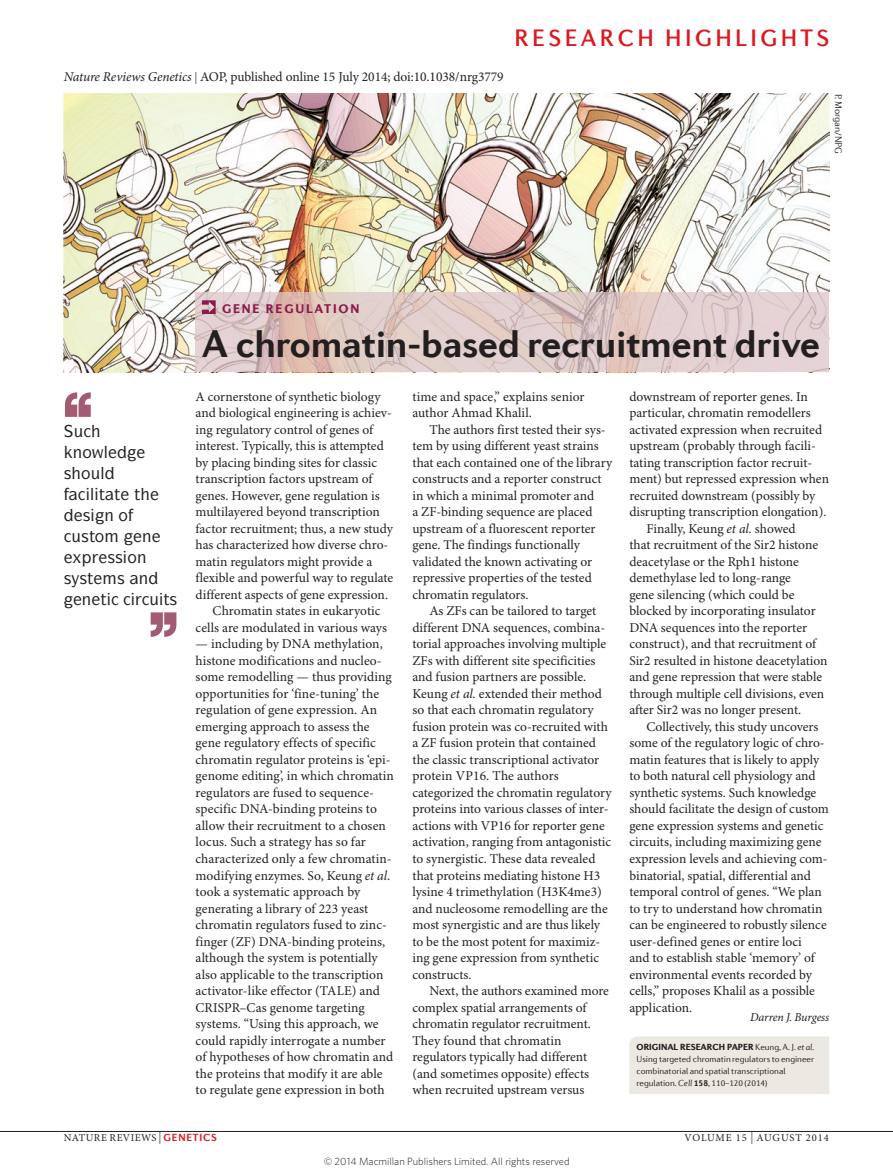
<style>
.page{position:relative;width:893px;height:1174px;background:#fff}
.page>*{position:absolute;margin:0;border:0;box-sizing:border-box;transform-origin:0 0}
.t1{font:700 39px "Diverda Sans Com";letter-spacing:-.01em;color:#231f20}
.sectionheader{font:500 24px "Diverda Sans Com";letter-spacing:.14em;color:#dc1820}
.pulloutquote{font:500 16.5px "ITC Symbol Std";color:#231f20}
.bodyindent{font:13.5px/16.5px "Minion Pro";color:#231f20}
.bodyfirst{font:13.5px/16.5px "Minion Pro";color:#231f20}
.ministrap{font:900 12.75px "Diverda Sans Com";letter-spacing:.14em;color:#891c4d}
.author{font:italic 12px "Minion Pro";letter-spacing:-.015em;color:#231f20}
.t2{font:300 10.5px "Whitney";color:#1d1d1b}
.t3{font:10.5px "Minion Pro";letter-spacing:.04em;color:#231f20}
.t4{font:10.5px "Minion Pro";letter-spacing:.085em;color:#231f20}
.creditstyle{font:300 9.75px "Diverda Sans Com";letter-spacing:-.005em;color:#231f20}
.webbody{font:300 9px/12px "Diverda Sans Com";letter-spacing:-.005em;color:#231f20}
.s1{font-style:italic}
.s2{font-size:12px}
.s3{font-weight:900}
.s4{font-weight:700}
.s5{font-family:"Diverda Sans Com";font-weight:700;color:#dc1820}
</style>
<div class="page">
<svg style="left:65px;top:392px;width:26px;height:25px"></svg>
<img style="left:64px;top:94px;width:765px;height:278px">
<svg style="left:196px;top:292px;width:633px;height:80px;background:#dfc9c7"></svg>
<hr style="left:0;top:1131px;width:893px;height:1px;background:#231f20">
<svg style="left:202px;top:300px;width:14px;height:14px"></svg>
<div style="left:629px;top:1036px;width:200px;height:58px;background:#ece8e2"></div>
<svg style="left:150px;top:612px;width:26px;height:25px"></svg>
<p class="bodyindent" style="left:64px;top:69px;width:441px"><span class="s1">Nature Reviews Genetics</span> <span class="s2">|</span> AOP, published online 15 July 2014; doi:10.1038/nrg3779</p>
<p class="sectionheader" style="left:514px;top:24px;width:316px">RESEARCH HIGHLIGHTS</p>
<p class="creditstyle" style="left:844px;top:94px;width:62px;rotate:90deg">P. Morgan/NPG</p>
<p class="pulloutquote" style="left:73px;top:441px;width:37px">■□ ●</p>
<p class="pulloutquote" style="left:64px;top:462px;width:42px">▲ □◆●</p>
<p class="pulloutquote" style="left:90px;top:483px;width:52px">●▼▼ ▼</p>
<p class="pulloutquote" style="left:83px;top:504px;width:47px">▲ ■ □</p>
<p class="pulloutquote" style="left:72px;top:525px;width:34px">◆▲▼□</p>
<p class="pulloutquote" style="left:142px;top:525px;width:11px">■</p>
<p class="pulloutquote" style="left:107px;top:546px;width:41px">▲▲ □■</p>
<p class="pulloutquote" style="left:64px;top:567px;width:31px">▲ ▲▼</p>
<p class="pulloutquote" style="left:149px;top:588px;width:29px">◆▼▲</p>
<p class="ministrap" style="left:222px;top:300px;width:139px">GENE REGULATION</p>
<p class="t1" style="left:202px;top:321px;width:620px">A chromatin-based recruitment drive</p>
<p class="bodyfirst" style="left:196px;top:389px;width:199px">A cornerstone of synthetic biology and biological engineering is achiev&shy;ing regulatory control of genes of interest. Typically, this is attempted by placing binding sites for classic transcription factors upstream of genes. However, gene regulation is multilayered beyond transcription factor recruitment; thus, a new study has characterized how diverse chro&shy;matin regulators might provide a flexible and powerful way to regulate different aspects of gene expression.</p>
<p class="bodyindent" style="left:196px;top:603px;width:193px;text-indent:17px">Chromatin states in eukaryotic cells are modulated in various ways</p>
<p class="bodyindent" style="left:196px;top:636px;width:200px">— including by DNA methylation, histone modifications and nucleo&shy;some remodelling — thus providing opportunities for ‘fine-tuning’ the regulation of gene expression. An emerging approach to assess the gene regulatory effects of specific chromatin regulator proteins is ‘epi&shy;genome editing’, in which chromatin regulators are fused to sequence&shy;specific DNA-binding proteins to allow their recruitment to a chosen locus. Such a strategy has so far characterized only a few chromatin&shy;modifying enzymes. So, Keung <span class="s1">et al</span>. took a systematic approach by generating a library of 223 yeast chromatin regulators fused to zinc&shy;finger (ZF) DNA-binding proteins, although the system is potentially also applicable to the transcription activator-like effector (TALE) and CRISPR–Cas genome targeting systems. “Using this approach, we could rapidly interrogate a number of hypotheses of how chromatin and the proteins that modify it are able to regulate gene expression in both</p>
<p class="bodyindent" style="left:412px;top:389px;width:174px">time and space,” explains senior author Ahmad Khalil.</p>
<p class="bodyindent" style="left:412px;top:422px;width:201px;text-indent:17px">The authors first tested their sys&shy;tem by using different yeast strains that each contained one of the library constructs and a reporter construct in which a minimal promoter and<br>a ZF-binding sequence are placed upstream of a fluorescent reporter gene. The findings functionally validated the known activating or repressive properties of the tested chromatin regulators.</p>
<p class="bodyindent" style="left:412px;top:603px;width:201px;text-indent:17px">As ZFs can be tailored to target different DNA sequences, combina&shy;torial approaches involving multiple ZFs with different site specificities and fusion partners are possible.<br>Keung <span class="s1">et al.</span> extended their method so that each chromatin regulatory fusion protein was co-recruited with a ZF fusion protein that contained the classic transcriptional activator protein VP16. The authors categorized the chromatin regulatory proteins into various classes of inter&shy;actions with VP16 for reporter gene activation, ranging from antagonistic to synergistic. These data revealed that proteins mediating histone H3 lysine 4 trimethylation (H3K4me3) and nucleosome remodelling are the most synergistic and are thus likely to be the most potent for maximiz&shy;ing gene expression from synthetic constructs.</p>
<p class="bodyindent" style="left:412px;top:983px;width:198px;text-indent:17px">Next, the authors examined more complex spatial arrangements of chromatin regulator recruitment.<br>They found that chromatin regulators typically had different (and sometimes opposite) effects when recruited upstream versus</p>
<p class="bodyindent" style="left:629px;top:389px;width:201px">downstream of reporter genes. In particular, chromatin remodellers activated expression when recruited upstream (probably through facili&shy;tating transcription factor recruit&shy;ment) but repressed expression when recruited downstream (possibly by disrupting transcription elongation).</p>
<p class="bodyindent" style="left:629px;top:521px;width:200px;text-indent:17px">Finally, Keung <span class="s1">et al.</span> showed<br>that recruitment of the Sir2 histone deacetylase or the Rph1 histone demethylase led to long-range<br>gene silencing (which could be blocked by incorporating insulator DNA sequences into the reporter construct), and that recruitment of Sir2 resulted in histone deacetylation and gene repression that were stable through multiple cell divisions, even after Sir2 was no longer present.</p>
<p class="bodyindent" style="left:629px;top:719px;width:201px;text-indent:17px">Collectively, this study uncovers some of the regulatory logic of chro&shy;matin features that is likely to apply to both natural cell physiology and synthetic systems. Such knowledge should facilitate the design of custom gene expression systems and genetic circuits, including maximizing gene expression levels and achieving com&shy;binatorial, spatial, differential and temporal control of genes. “We plan to try to understand how chromatin can be engineered to robustly silence user-defined genes or entire loci<br>and to establish stable ‘memory’ of environmental events recorded by cells,” proposes Khalil as a possible application.</p>
<p class="author" style="left:750px;top:1009px;width:81px">Darren J. Burgess</p>
<p class="webbody" style="left:637px;top:1040px;width:179px"><span class="s3">ORIGINAL RESEARCH PAPER</span> Keung, A. J. <span class="s1">et al.<br></span>Using targeted chromatin regulators to engineer combinatorial and spatial transcriptional regulation. <span class="s1">Cell</span> <span class="s4">158</span>, 110–120 (2014)</p>
<p class="t3" style="left:64px;top:1131px;width:154px">NATURE REVIEWS <span class="s2">|</span> <span class="s5">GENETICS</span></p>
<p class="t4" style="left:684px;top:1131px;width:146px">VOLUME 15 <span class="s2">|</span> AUGUST 2014</p>
<p class="t2" style="left:324px;top:1154px;width:247px">© 2014 Macmillan Publishers Limited. All rights reserved</p>
</div>
